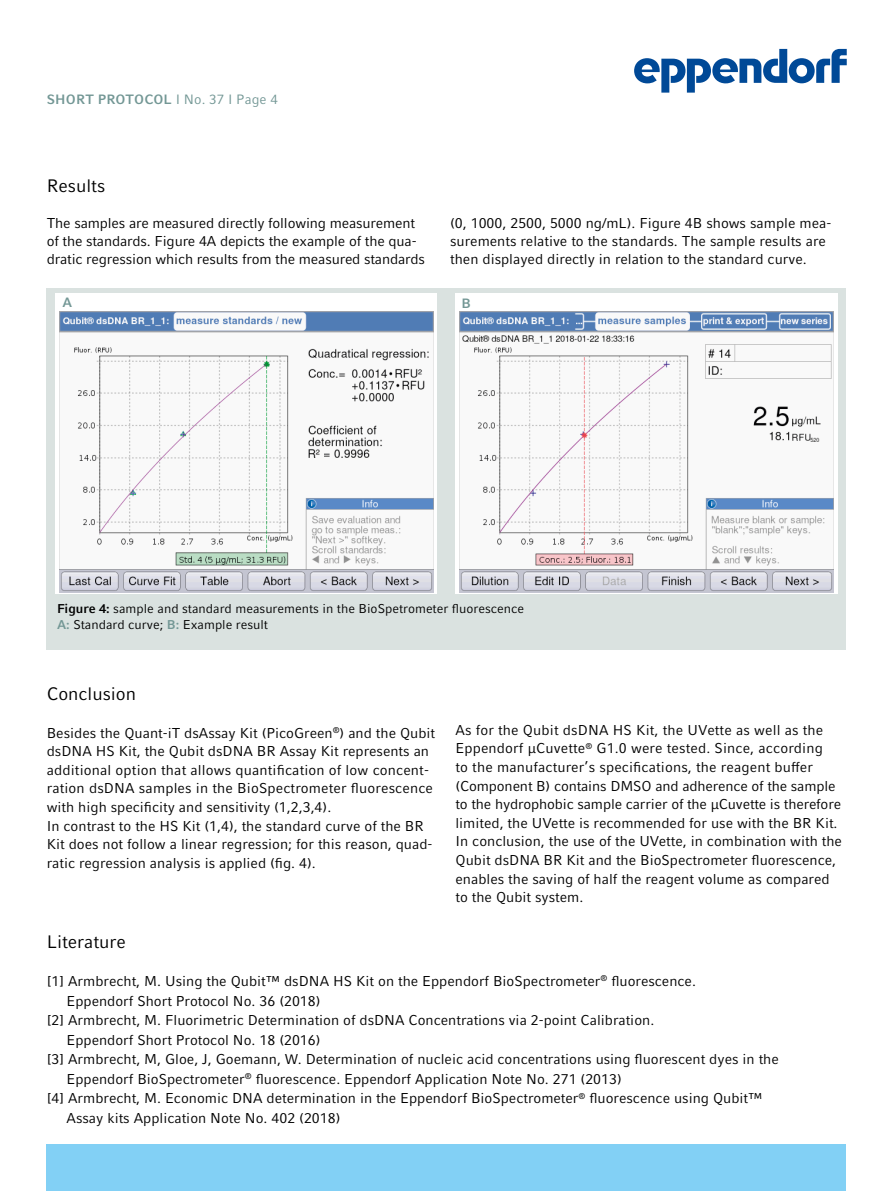
<style>
.page{position:relative;width:893px;height:1191px;background:#fff}
.page>*{position:absolute;margin:0;border:0;box-sizing:border-box;transform-origin:0 0}
.t1{font:18px "Compatil Factfor Eppendorf";color:#000}
.t2{font:14.25px/18.6px "Compatil Factfor Eppendorf";color:#000}
.t3{font:700 13.5px "Compatil Factfor Eppendorf";letter-spacing:.01em;color:#739795}
.t4{font:12.75px/16.5px "Compatil Factfor Eppendorf";color:#000}
.s1{font-weight:400}
.s2{font-weight:700}
.s3{font-weight:700;color:#739795}
</style>
<div class="page">
<svg style="left:634px;top:49px;width:213px;height:44px"></svg>
<div style="left:47px;top:1144px;width:799px;height:47px;background:#82d0f5"></div>
<div style="left:47px;top:288px;width:799px;height:361px;background:#dae2e0"></div>
<div style="left:55px;top:293px;width:382px;height:301px;background:#fff"></div>
<img style="left:59px;top:311px;width:375px;height:281px">
<div style="left:455px;top:293px;width:383px;height:301px;background:#fff"></div>
<img style="left:459px;top:311px;width:375px;height:281px">
<p class="t3" style="left:47px;top:91px;width:233px">SHORT PROTOCOL <span class="s1">I No. 37 I Page 4</span></p>
<p class="t1" style="left:47px;top:175px;width:60px">Results</p>
<p class="t2" style="left:47px;top:214px;width:380px;line-height:18px">The samples are measured directly following measurement of the standards. Figure 4A depicts the example of the qua&shy;dratic regression which results from the measured standards</p>
<p class="t2" style="left:450px;top:214px;width:383px;line-height:18px">(0, 1000, 2500, 5000 ng/mL). Figure 4B shows sample mea&shy;surements relative to the standards. The sample results are then displayed directly in relation to the standard curve.</p>
<p class="t3" style="left:62px;top:294px;width:11px">A</p>
<p class="t3" style="left:461px;top:295px;width:11px">B</p>
<p class="t4" style="left:57px;top:600px;width:468px"><span class="s2">Figure 4:</span> sample and standard measurements in the BioSpetrometer fluorescence<br><span class="s3">A:</span> Standard curve; <span class="s3">B:</span> Example result</p>
<p class="t1" style="left:47px;top:683px;width:91px">Conclusion</p>
<p class="t2" style="left:47px;top:723px;width:390px">Besides the Quant-iT dsAssay Kit (PicoGreen<sup>®</sup>) and the Qubit dsDNA HS Kit, the Qubit dsDNA BR Assay Kit represents an additional option that allows quantification of low concent&shy;ration dsDNA samples in the BioSpectrometer fluorescence with high specificity and sensitivity (1,2,3,4).<br>In contrast to the HS Kit (1,4), the standard curve of the BR Kit does not follow a linear regression; for this reason, quad&shy;ratic regression analysis is applied (fig. 4).</p>
<p class="t2" style="left:455px;top:720px;width:388px">As for the Qubit dsDNA HS Kit, the UVette as well as the Eppendorf µCuvette<sup>®</sup> G1.0 were tested. Since, according<br>to the manufacturer’s specifications, the reagent buffer (Component B) contains DMSO and adherence of the sample to the hydrophobic sample carrier of the µCuvette is therefore limited, the UVette is recommended for use with the BR Kit.<br>In conclusion, the use of the UVette, in combination with the Qubit dsDNA BR Kit and the BioSpectrometer fluorescence, enables the saving of half the reagent volume as compared to the Qubit system.</p>
<p class="t1" style="left:47px;top:931px;width:80px">Literature</p>
<p class="t2" style="left:47px;top:972px;width:651px">[1] Armbrecht, M. Using the Qubit™ dsDNA HS Kit on the Eppendorf BioSpectrometer<sup>®</sup> fluorescence.</p>
<p class="t2" style="left:67px;top:991px;width:255px">Eppendorf Short Protocol No. 36 (2018)</p>
<p class="t2" style="left:47px;top:1011px;width:609px">[2] Armbrecht, M. Fluorimetric Determination of dsDNA Concentrations via 2-point Calibration.</p>
<p class="t2" style="left:67px;top:1030px;width:255px">Eppendorf Short Protocol No. 18 (2016)</p>
<p class="t2" style="left:47px;top:1050px;width:734px">[3] Armbrecht, M, Gloe, J, Goemann, W. Determination of nucleic acid concentrations using fluorescent dyes in the</p>
<p class="t2" style="left:67px;top:1069px;width:557px">Eppendorf BioSpectrometer<sup>®</sup> fluorescence. Eppendorf Application Note No. 271 (2013)</p>
<p class="t2" style="left:47px;top:1089px;width:717px">[4] Armbrecht, M. Economic DNA determination in the Eppendorf BioSpectrometer<sup>®</sup> fluorescence using Qubit™</p>
<p class="t2" style="left:67px;top:1108px;width:275px">Assay kits Application Note No. 402 (2018)</p>
</div>
